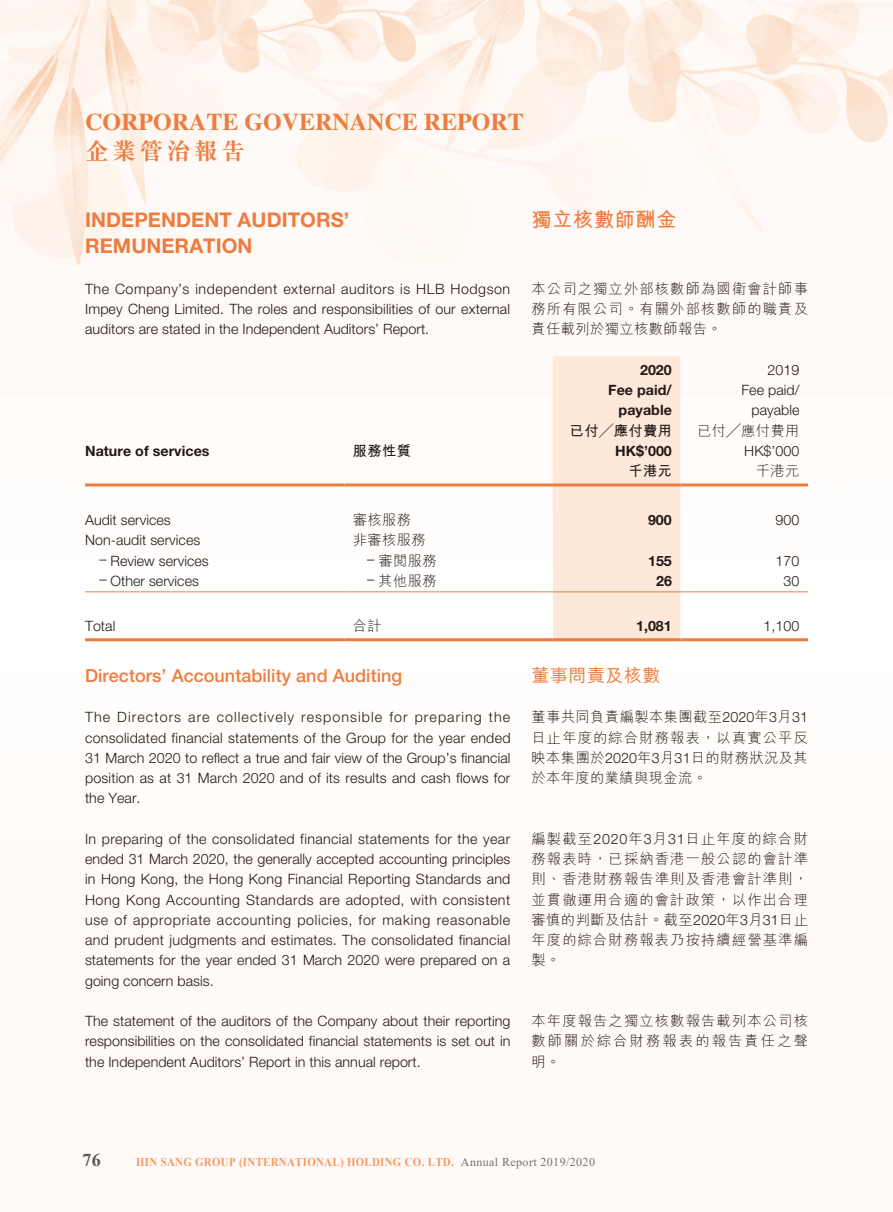
<style>
.page{position:relative;width:893px;height:1212px;background:#fff}
.page>*{position:absolute;margin:0;border:0;box-sizing:border-box;transform-origin:0 0}
.t1{font:700 24px "Times LT Std";color:#ee7c3e}
.t2{font:700 24px "M Sung HK";letter-spacing:.135em;color:#ee7c3e}
.t3{font:700 20.25px/26.2px "Helvetica Neue LT Std";letter-spacing:.005em;color:#ee7c3e}
.t4{font:700 20.25px "M Hei HK";letter-spacing:.03em;color:#ee7c3e}
.t5{font:500 18px "Helvetica Neue LT Std";letter-spacing:.005em;color:#ee7c3e}
.t6{font:500 18px "M Hei HK";letter-spacing:.03em;color:#ee7c3e}
.t7{font:700 18px "Times New Roman";color:#595857}
.t8{font:300 14.25px/20.2px "Helvetica Neue LT Std";letter-spacing:.005em;color:#231916;text-align:justify}
.t9{font:300 14.25px/20.2px "M Hei HK";letter-spacing:.08em;color:#231916;text-align:justify}
.t10{font:700 14.25px/20.2px "Helvetica Neue LT Std";letter-spacing:.005em;color:#231916;text-align:right}
.t11{font:700 14.25px "M Hei HK";letter-spacing:.03em;color:#231916}
.t12{font:700 12px "Times New Roman";letter-spacing:.035em;color:#f29962;scale:.9 1}
.s1{font-family:"Helvetica Neue LT Std"}
.s2{font-weight:400;color:#727272}
</style>
<div class="page">
<img style="left:0;top:0;width:893px;height:642px">
<div style="left:553px;top:356px;width:127px;height:282px;background:#fde8d9"></div>
<hr style="left:85px;top:483px;width:259px;height:3px;background:#ee7c3e">
<hr style="left:344px;top:483px;width:209px;height:3px;background:#ee7c3e">
<hr style="left:553px;top:483px;width:127px;height:3px;background:#ee7c3e">
<hr style="left:680px;top:483px;width:128px;height:3px;background:#ee7c3e">
<hr style="left:85px;top:591px;width:259px;height:1px;background:#ee7c3e">
<hr style="left:344px;top:591px;width:209px;height:1px;background:#ee7c3e">
<hr style="left:553px;top:591px;width:127px;height:1px;background:#ee7c3e">
<hr style="left:680px;top:591px;width:128px;height:1px;background:#ee7c3e">
<hr style="left:85px;top:638px;width:259px;height:3px;background:#ee7c3e">
<hr style="left:344px;top:638px;width:209px;height:3px;background:#ee7c3e">
<hr style="left:553px;top:638px;width:127px;height:3px;background:#ee7c3e">
<hr style="left:680px;top:638px;width:128px;height:3px;background:#ee7c3e">
<h1 class="t1" style="left:85px;top:107px;width:440px">CORPORATE GOVERNANCE REPORT</h1>
<h1 class="t2" style="left:85px;top:139px;width:161px">企業管治報告</h1>
<h2 class="t3" style="left:85px;top:206px;width:266px">INDEPENDENT AUDITORS’<br>REMUNERATION</h2>
<p class="t8" style="left:85px;top:278px;width:427px">The Company’s independent external auditors is HLB Hodgson Impey Cheng Limited. The roles and responsibilities of our external auditors are stated in the Independent Auditors’ Report.</p>
<h2 class="t4" style="left:531px;top:205px;width:147px">獨立核數師酬金</h2>
<p class="t9" style="left:531px;top:278px;width:278px">本公司之獨立外部核數師為國衛會計師事務所有限公司。有關外部核數師的職責及責任載列於獨立核數師報告。</p>
<p class="t10" style="left:640px;top:359px;width:33px">2020</p>
<p class="t8" style="left:768px;top:359px;width:33px">2019</p>
<p class="t10" style="left:608px;top:380px;width:65px">Fee paid/ payable</p>
<p class="t8" style="left:742px;top:380px;width:59px;text-align:right">Fee paid/ payable</p>
<p class="t11" style="left:570px;top:420px;width:104px">已付╱應付費用</p>
<p class="t9" style="left:697px;top:420px;width:104px">已付╱應付費用</p>
<p class="t10" style="left:85px;top:440px;width:126px">Nature of services</p>
<p class="t11" style="left:353px;top:440px;width:60px">服務性質</p>
<p class="t10" style="left:615px;top:440px;width:58px">HK$’000</p>
<p class="t8" style="left:744px;top:440px;width:57px">HK$’000</p>
<p class="t11" style="left:628px;top:460px;width:45px">千港元</p>
<p class="t9" style="left:756px;top:460px;width:45px">千港元</p>
<p class="t8" style="left:85px;top:510px;width:87px">Audit services</p>
<p class="t9" style="left:353px;top:510px;width:60px">審核服務</p>
<p class="t10" style="left:648px;top:510px;width:25px">900</p>
<p class="t8" style="left:776px;top:510px;width:25px">900</p>
<p class="t8" style="left:85px;top:530px;width:117px">Non-audit services</p>
<p class="t9" style="left:353px;top:530px;width:74px">非審核服務</p>
<p class="t8" style="left:99px;top:550px;width:111px">– Review services</p>
<p class="t9" style="left:367px;top:550px;width:71px"><span class="s1">–</span> 審閱服務</p>
<p class="t10" style="left:648px;top:550px;width:25px">155</p>
<p class="t8" style="left:776px;top:550px;width:25px">170</p>
<p class="t8" style="left:99px;top:570px;width:101px">– Other services</p>
<p class="t9" style="left:367px;top:570px;width:71px"><span class="s1">–</span> 其他服務</p>
<p class="t10" style="left:656px;top:570px;width:17px">26</p>
<p class="t8" style="left:784px;top:570px;width:17px">30</p>
<p class="t8" style="left:85px;top:615px;width:32px">Total</p>
<p class="t9" style="left:353px;top:615px;width:30px">合計</p>
<p class="t10" style="left:636px;top:615px;width:37px">1,081</p>
<p class="t8" style="left:764px;top:615px;width:37px">1,100</p>
<p class="t5" style="left:85px;top:665px;width:319px">Directors’ Accountability and Auditing</p>
<p class="t8" style="left:85px;top:707px;width:427px">The Directors are collectively responsible for preparing the consolidated financial statements of the Group for the year ended 31 March 2020 to reflect a true and fair view of the Group’s financial position as at 31 March 2020 and of its results and cash flows for the Year.</p>
<p class="t8" style="left:85px;top:828px;width:427px">In preparing of the consolidated financial statements for the year ended 31 March 2020, the generally accepted accounting principles in Hong Kong, the Hong Kong Financial Reporting Standards and Hong Kong Accounting Standards are adopted, with consistent use of appropriate accounting policies, for making reasonable and prudent judgments and estimates. The consolidated financial statements for the year ended 31 March 2020 were prepared on a going concern basis.</p>
<p class="t8" style="left:85px;top:1011px;width:427px">The statement of the auditors of the Company about their reporting responsibilities on the consolidated financial statements is set out in the Independent Auditors’ Report in this annual report.</p>
<p class="t6" style="left:531px;top:662px;width:131px">董事問責及核數</p>
<p class="t9" style="left:531px;top:707px;width:278px">董事共同負責編製本集團截至<span class="s1">2020</span>年<span class="s1">3</span>月<span class="s1">31</span>日止年度的綜合財務報表，以真實公平反映本集團於<span class="s1">2020</span>年<span class="s1">3</span>月<span class="s1">31</span>日的財務狀況及其於本年度的業績與現金流。</p>
<p class="t9" style="left:531px;top:828px;width:278px">編製截至<span class="s1">2020</span>年<span class="s1">3</span>月<span class="s1">31</span>日止年度的綜合財務報表時，已採納香港一般公認的會計準則、香港財務報告準則及香港會計準則，並貫徹運用合適的會計政策，以作出合理審慎的判斷及估計。截至<span class="s1">2020</span>年<span class="s1">3</span>月<span class="s1">31</span>日止年度的綜合財務報表乃按持續經營基準編製。</p>
<p class="t9" style="left:531px;top:1010px;width:278px">本年度報告之獨立核數報告載列本公司核數師關於綜合財務報表的報告責任之聲明。</p>
<p class="t7" style="left:82px;top:1147px;width:20px">76</p>
<p class="t12" style="left:136px;top:1153px;width:511px">HIN SANG GROUP (INTERNATIONAL) HOLDING CO. LTD. <span class="s2">Annual Report 2019/2020</span></p>
</div>
